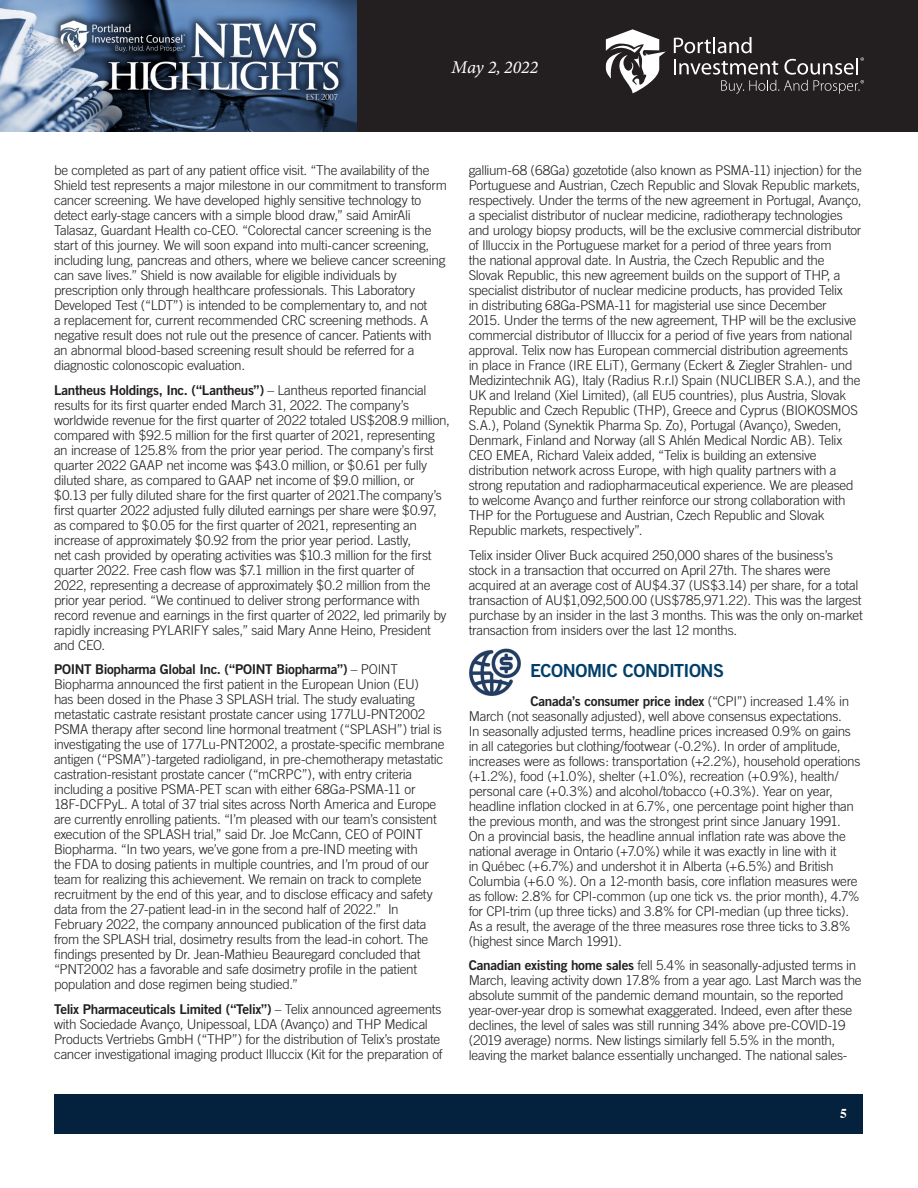
<style>
.page{position:relative;width:918px;height:1188px;background:#fff}
.page>*{position:absolute;margin:0;border:0;box-sizing:border-box;transform-origin:0 0}
.Article_-_Body{font:18px "Trade Gothic Bold Two";letter-spacing:-.03em;color:#003e69}
.t1{font:italic 18px "Minion Variable Concept";color:#fff}
.Article_-_Body-2{font:300 13.5px/15px "Trade Gothic";letter-spacing:-.02em;color:#231f20}
.t2{font:700 13.5px "Times";color:#fff}
.s1{font-family:"Trade Gothic Bold Two";font-weight:400}
</style>
<div class="page">
<div style="left:356px;top:0;width:562px;height:132px;background:#231f20"></div>
<img style="left:0;top:0;width:356px;height:132px">
<svg style="left:674px;top:37px;width:190px;height:57px"></svg>
<svg style="left:606px;top:29px;width:60px;height:64px"></svg>
<div style="left:55px;top:1094px;width:808px;height:39px;background:#04213e"></div>
<img style="left:469px;top:648px;width:52px;height:48px">
<h1 class="t1" style="left:452px;top:55px;width:88px">May 2, 2022</h1>
<p class="Article_-_Body-2" style="left:54px;top:162px;width:394px">be completed as part of any patient office visit. “The availability of the Shield test represents a major milestone in our commitment to transform cancer screening. We have developed highly sensitive technology to detect early-stage cancers with a simple blood draw,” said AmirAli Talasaz, Guardant Health co-CEO. “Colorectal cancer screening is the start of this journey. We will soon expand into multi-cancer screening, including lung, pancreas and others, where we believe cancer screening can save lives.” Shield is now available for eligible individuals by prescription only through healthcare professionals. This Laboratory Developed Test (“LDT”) is intended to be complementary to, and not<br>a replacement for, current recommended CRC screening methods. A negative result does not rule out the presence of cancer. Patients with an abnormal blood-based screening result should be referred for a diagnostic colonoscopic evaluation.</p>
<p class="Article_-_Body-2" style="left:54px;top:382px;width:397px"><span class="s1">Lantheus Holdings, Inc. (“Lantheus”)</span> – Lantheus reported financial results for its first quarter ended March 31, 2022. The company’s worldwide revenue for the first quarter of 2022 totaled US$208.9 million, compared with $92.5 million for the first quarter of 2021, representing an increase of 125.8% from the prior year period. The company’s first quarter 2022 GAAP net income was $43.0 million, or $0.61 per fully diluted share, as compared to GAAP net income of $9.0 million, or $0.13 per fully diluted share for the first quarter of 2021.The company’s first quarter 2022 adjusted fully diluted earnings per share were $0.97, as compared to $0.05 for the first quarter of 2021, representing an increase of approximately $0.92 from the prior year period. Lastly,<br>net cash provided by operating activities was $10.3 million for the first quarter 2022. Free cash flow was $7.1 million in the first quarter of 2022, representing a decrease of approximately $0.2 million from the prior year period. “We continued to deliver strong performance with record revenue and earnings in the first quarter of 2022, led primarily by rapidly increasing PYLARIFY sales,” said Mary Anne Heino, President and CEO.</p>
<p class="Article_-_Body-2" style="left:54px;top:662px;width:392px"><span class="s1">POINT Biopharma Global Inc. (“POINT Biopharma”)</span> – POINT Biopharma announced the first patient in the European Union (EU)<br>has been dosed in the Phase 3 SPLASH trial. The study evaluating metastatic castrate resistant prostate cancer using 177LU-PNT2002<br>PSMA therapy after second line hormonal treatment (“SPLASH”) trial is investigating the use of 177Lu-PNT2002, a prostate-specific membrane antigen (“PSMA”)-targeted radioligand, in pre-chemotherapy metastatic castration-resistant prostate cancer (“mCRPC”), with entry criteria including a positive PSMA-PET scan with either 68Ga-PSMA-11 or 18F-DCFPyL. A total of 37 trial sites across North America and Europe are currently enrolling patients. “I’m pleased with our team’s consistent execution of the SPLASH trial,” said Dr. Joe McCann, CEO of POINT Biopharma. “In two years, we’ve gone from a pre-IND meeting with<br>the FDA to dosing patients in multiple countries, and I’m proud of our team for realizing this achievement. We remain on track to complete recruitment by the end of this year, and to disclose efficacy and safety data from the 27-patient lead-in in the second half of 2022.” In February 2022, the company announced publication of the first data from the SPLASH trial, dosimetry results from the lead-in cohort. The findings presented by Dr. Jean-Mathieu Beauregard concluded that “PNT2002 has a favorable and safe dosimetry profile in the patient population and dose regimen being studied.”</p>
<p class="Article_-_Body-2" style="left:54px;top:1002px;width:390px"><span class="s1">Telix Pharmaceuticals Limited (“Telix”)</span> – Telix announced agreements with Sociedade Avanço, Unipessoal, LDA (Avanço) and THP Medical Products Vertriebs GmbH (“THP”) for the distribution of Telix’s prostate cancer investigational imaging product Illuccix (Kit for the preparation of</p>
<p class="Article_-_Body-2" style="left:469px;top:162px;width:395px">gallium-68 (68Ga) gozetotide (also known as PSMA-11) injection) for the Portuguese and Austrian, Czech Republic and Slovak Republic markets, respectively. Under the terms of the new agreement in Portugal, Avanço, a specialist distributor of nuclear medicine, radiotherapy technologies and urology biopsy products, will be the exclusive commercial distributor of Illuccix in the Portuguese market for a period of three years from<br>the national approval date. In Austria, the Czech Republic and the Slovak Republic, this new agreement builds on the support of THP, a specialist distributor of nuclear medicine products, has provided Telix<br>in distributing 68Ga-PSMA-11 for magisterial use since December 2015. Under the terms of the new agreement, THP will be the exclusive commercial distributor of Illuccix for a period of five years from national approval. Telix now has European commercial distribution agreements<br>in place in France (IRE ELiT), Germany (Eckert &amp; Ziegler Strahlen- und Medizintechnik AG), Italy (Radius R.r.l) Spain (NUCLIBER S.A.), and the UK and Ireland (Xiel Limited), (all EU5 countries), plus Austria, Slovak Republic and Czech Republic (THP), Greece and Cyprus (BIOKOSMOS S.A.), Poland (Synektik Pharma Sp. Zo), Portugal (Avanço), Sweden, Denmark, Finland and Norway (all S Ahlén Medical Nordic AB). Telix CEO EMEA, Richard Valeix added, “Telix is building an extensive distribution network across Europe, with high quality partners with a strong reputation and radiopharmaceutical experience. We are pleased to welcome Avanço and further reinforce our strong collaboration with THP for the Portuguese and Austrian, Czech Republic and Slovak Republic markets, respectively”.</p>
<p class="Article_-_Body-2" style="left:469px;top:547px;width:396px">Telix insider Oliver Buck acquired 250,000 shares of the business’s stock in a transaction that occurred on April 27th. The shares were acquired at an average cost of AU$4.37 (US$3.14) per share, for a total transaction of AU$1,092,500.00 (US$785,971.22). This was the largest purchase by an insider in the last 3 months. This was the only on-market transaction from insiders over the last 12 months.</p>
<p class="Article_-_Body" style="left:530px;top:660px;width:195px">ECONOMIC CONDITIONS</p>
<p class="Article_-_Body-2" style="left:469px;top:693px;width:393px;text-indent:62px"><span class="s1">Canada’s consumer price index</span> (“CPI”) increased 1.4% in March (not seasonally adjusted), well above consensus expectations.<br>In seasonally adjusted terms, headline prices increased 0.9% on gains in all categories but clothing/footwear (-0.2%). In order of amplitude, increases were as follows: transportation (+2.2%), household operations (+1.2%), food (+1.0%), shelter (+1.0%), recreation (+0.9%), health/ personal care (+0.3%) and alcohol/tobacco (+0.3%). Year on year, headline inflation clocked in at 6.7%, one percentage point higher than the previous month, and was the strongest print since January 1991.<br>On a provincial basis, the headline annual inflation rate was above the national average in Ontario (+7.0%) while it was exactly in line with it<br>in Québec (+6.7%) and undershot it in Alberta (+6.5%) and British Columbia (+6.0 %). On a 12-month basis, core inflation measures were as follow: 2.8% for CPI-common (up one tick vs. the prior month), 4.7% for CPI-trim (up three ticks) and 3.8% for CPI-median (up three ticks).<br>As a result, the average of the three measures rose three ticks to 3.8% (highest since March 1991).</p>
<p class="Article_-_Body-2" style="left:469px;top:958px;width:395px"><span class="s1">Canadian existing home sales</span> fell 5.4% in seasonally-adjusted terms in March, leaving activity down 17.8% from a year ago. Last March was the absolute summit of the pandemic demand mountain, so the reported year-over-year drop is somewhat exaggerated. Indeed, even after these declines, the level of sales was still running 34% above pre-COVID-19 (2019 average) norms. New listings similarly fell 5.5% in the month, leaving the market balance essentially unchanged. The national sales-</p>
<p class="t2" style="left:840px;top:1100px;width:8px">5</p>
</div>
